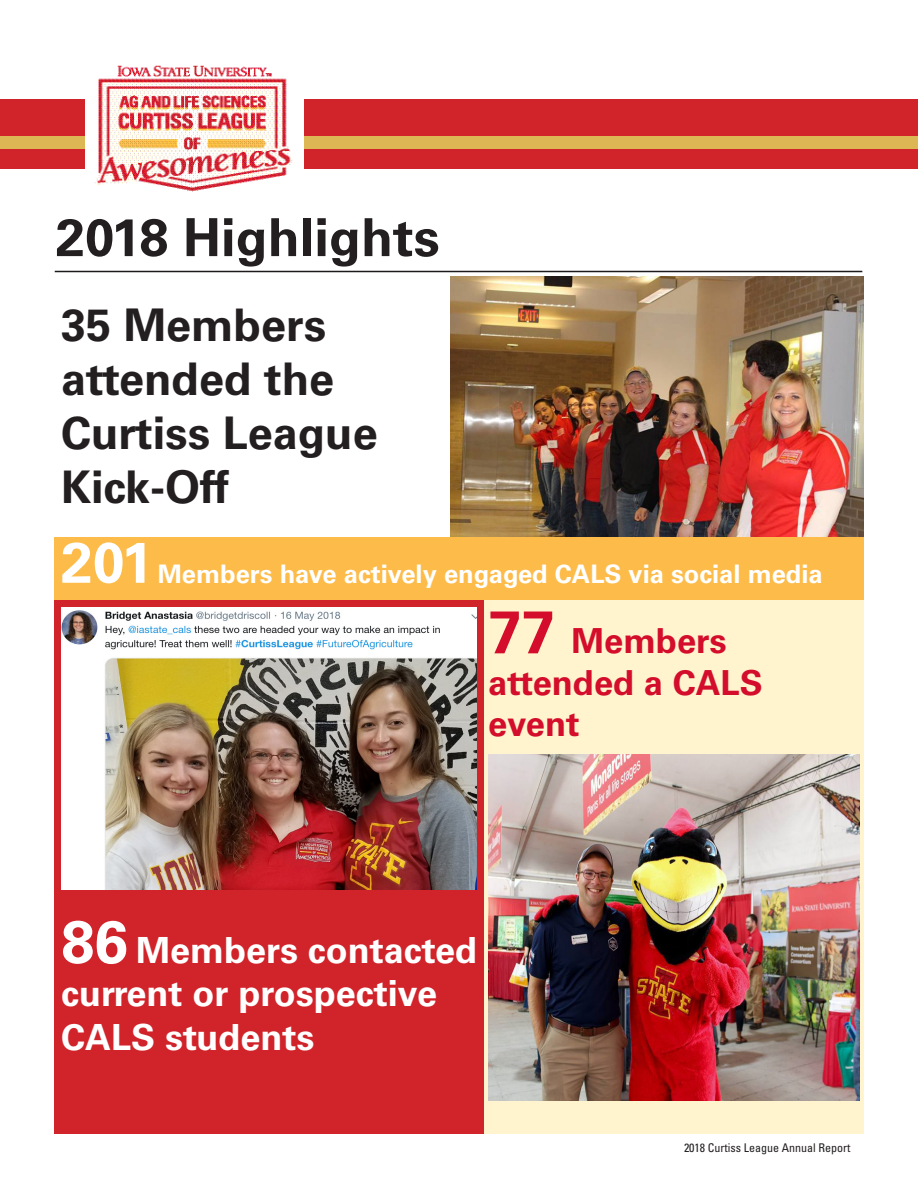
<style>
.page{position:relative;width:918px;height:1188px;background:#fff}
.page>*{position:absolute;margin:0;border:0;box-sizing:border-box;transform-origin:0 0}
.t1{font:700 57px "Univers LT Std";color:#fff}
.t2{font:700 52.5px "Univers LT Std";color:#231f20}
.t3{font:700 45px/54px "Univers LT Std";color:#231f20}
.t4{font:700 36px/43.2px "Univers LT Std";color:#fff}
.t5{font:700 34.5px "Univers LT Std";color:#d30d2b}
.t6{font:700 25.5px "Univers LT Std";color:#fff}
.t7{font:condensed 12px "Univers LT Std";color:#231f20}
.s1{font-size:60px}
</style>
<div class="page">
<div style="left:484px;top:600px;width:380px;height:534px;background:#fff4cd"></div>
<img style="left:450px;top:277px;width:414px;height:261px">
<img style="left:488px;top:754px;width:371px;height:347px">
<hr style="left:55px;top:271px;width:807px;height:1px;background:#1e191d">
<div style="left:54px;top:538px;width:810px;height:62px;background:#fdbc4a"></div>
<div style="left:54px;top:600px;width:430px;height:533px;background:#d1232a"></div>
<img style="left:61px;top:608px;width:416px;height:281px">
<div style="left:0;top:99px;width:918px;height:70px;background:#d1232a"></div>
<div style="left:0;top:136px;width:918px;height:13px;background:#ddb754"></div>
<img style="left:86px;top:65px;width:217px;height:127px">
<p class="t2" style="left:56px;top:207px;width:386px">2018 Highlights</p>
<p class="t3" style="left:61px;top:299px;width:267px">35 Members</p>
<p class="t3" style="left:61px;top:353px;width:275px">attended the</p>
<p class="t3" style="left:61px;top:407px;width:318px">Curtiss League<br>Kick-Off</p>
<p class="t1" style="left:61px;top:529px;width:93px">201</p>
<p class="t6" style="left:158px;top:559px;width:666px">Members have actively engaged CALS via social media</p>
<p class="t5" style="left:488px;top:621px;width:240px"><span class="s1">77</span> Members</p>
<p class="t5" style="left:488px;top:662px;width:276px">attended a CALS</p>
<p class="t5" style="left:488px;top:704px;width:93px">event</p>
<p class="t4" style="left:61px;top:929px;width:418px"><span class="s1">86</span> Members contacted current or prospective<br>CALS students</p>
<p class="t7" style="left:684px;top:1140px;width:168px">2018 Curtiss League Annual Report</p>
</div>
